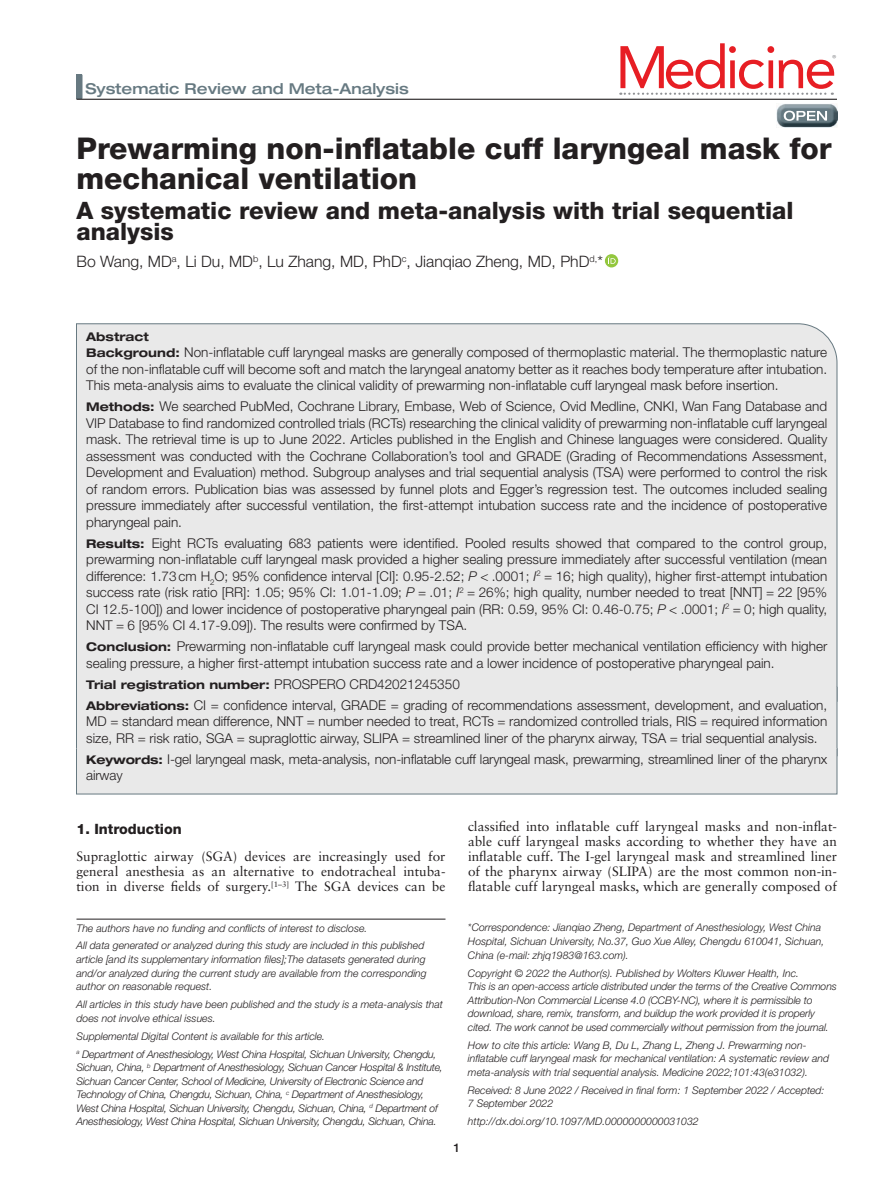
<style>
.page{position:relative;width:891px;height:1188px;background:#fff}
.page>*{position:absolute;margin:0;border:0;box-sizing:border-box;transform-origin:0 0}
.t1{font:59.4px "Avenir";letter-spacing:-.06em;color:#e71e24}
.t2{font:800 30px/30px "Helvetica Neue LT Std";color:#231f20}
.t3{font:800 24px/21px "Helvetica Neue LT Std";color:#231f20}
.t4{font:300 15.75px "Helvetica Neue LT Std";color:#231f20}
.t5{font:500 expanded 15px "Helvetica Neue LT Std";color:#667981}
.t6{font:800 14.25px "Helvetica Neue LT Std";color:#231f20}
.t7{font:300 13.5px/16.5px "Helvetica Neue LT Std";color:#231f20;text-align:justify}
.t8{font:13.5px/15px "Sabon LT Std";color:#231f20;text-align:justify}
.t9{font:700 expanded 12px "Helvetica Neue LT Std";color:#231f20}
.t10{font:500 12px "Helvetica Neue LT Std";color:#231f20}
.t11{font:italic 300 10.5px/13.5px "Helvetica Neue LT Std";color:#231f20}
.t12{font:italic 300 10.5px/13.5px "Helvetica Neue LT Std";letter-spacing:-.02em;color:#231f20}
.t13{font:500 10.35px "Akzidenz Grotesk BE";color:#909295}
.s1{font-weight:700;font-stretch:expanded;font-size:12px}
.s2{font-style:italic}
.s3{font-weight:300;font-stretch:normal;font-size:13.5px}
</style>
<div class="page">
<div style="left:76px;top:74px;width:6px;height:25px;background:#677981"></div>
<hr style="left:76px;top:99px;width:761px;height:1px;background:#231f20">
<img style="left:776px;top:104px;width:61px;height:24px">
<svg style="left:784px;top:111px;width:43px;height:10px"></svg>
<svg style="left:620px;top:93px;width:213px;height:2px"></svg>
<div style="left:76px;top:323px;width:762px;height:380px;background:#e9e9e9"></div>
<div style="left:76px;top:687px;width:761px;height:70px;background:#e9e9e9"></div>
<div style="left:76px;top:748px;width:761px;height:46px;background:#e9e9e9"></div>
<div style="left:605px;top:254px;width:13px;height:13px;background:#93c73e;border-radius:50%"></div>
<svg style="left:608px;top:257px;width:8px;height:7px"></svg>
<hr style="left:76px;top:919px;width:370px;height:1px;background:#231f20">
<p class="t5" style="left:86px;top:80px;width:325px">Systematic Review and Meta-Analysis</p>
<h1 class="t1" style="left:615px;top:33px;width:223px">Medicine</h1>
<p class="t13" style="left:832px;top:52px;width:6px">®</p>
<h2 class="t2" style="left:76px;top:134px;width:757px">Prewarming non-inflatable cuff laryngeal mask for mechanical ventilation</h2>
<h3 class="t3" style="left:76px;top:200px;width:719px">A systematic review and meta-analysis with trial sequential analysis</h3>
<p class="t4" style="left:76px;top:252px;width:528px">Bo Wang, MD<sup>a</sup>, Li Du, MD<sup>b</sup>, Lu Zhang, MD, PhD<sup>c</sup>, Jianqiao Zheng, MD, PhD<sup>d,</sup>*</p>
<p class="t9" style="left:86px;top:329px;width:64px">Abstract</p>
<p class="t7" style="left:86px;top:344px;width:743px"><span class="s1">Background:</span> Non-inflatable cuff laryngeal masks are generally composed of thermoplastic material. The thermoplastic nature of the non-inflatable cuff will become soft and match the laryngeal anatomy better as it reaches body temperature after intubation.<br>This meta-analysis aims to evaluate the clinical validity of prewarming non-inflatable cuff laryngeal mask before insertion.</p>
<p class="t7" style="left:86px;top:398px;width:743px"><span class="s1">Methods:</span> We searched PubMed, Cochrane Library, Embase, Web of Science, Ovid Medline, CNKI, Wan Fang Database and VIP Database to find randomized controlled trials (RCTs) researching the clinical validity of prewarming non-inflatable cuff laryngeal mask. The retrieval time is up to June 2022. Articles published in the English and Chinese languages were considered. Quality assessment was conducted with the Cochrane Collaboration’s tool and GRADE (Grading of Recommendations Assessment, Development and Evaluation) method. Subgroup analyses and trial sequential analysis (TSA) were performed to control the risk of random errors. Publication bias was assessed by funnel plots and Egger’s regression test. The outcomes included sealing pressure immediately after successful ventilation, the first-attempt intubation success rate and the incidence of postoperative pharyngeal pain.</p>
<p class="t7" style="left:86px;top:535px;width:743px"><span class="s1">Results:</span> Eight RCTs evaluating 683 patients were identified. Pooled results showed that compared to the control group, prewarming non-inflatable cuff laryngeal mask provided a higher sealing pressure immediately after successful ventilation (mean difference: 1.73cm H<sub>2</sub>O; 95% confidence interval [CI]: 0.95-2.52; <span class="s2">P</span> &lt; .0001; <span class="s2">I</span><sup>2</sup> = 16; high quality), higher first-attempt intubation success rate (risk ratio [RR]: 1.05; 95% CI: 1.01-1.09; <span class="s2">P</span> = .01; <span class="s2">I</span><sup>2</sup> = 26%; high quality, number needed to treat [NNT] = 22 [95% CI 12.5-100]) and lower incidence of postoperative pharyngeal pain (RR: 0.59, 95% CI: 0.46-0.75; <span class="s2">P</span> &lt; .0001; <span class="s2">I</span><sup>2</sup> = 0; high quality, NNT = 6 [95% CI 4.17-9.09]). The results were confirmed by TSA.</p>
<p class="t7" style="left:86px;top:638px;width:743px"><span class="s1">Conclusion:</span> Prewarming non-inflatable cuff laryngeal mask could provide better mechanical ventilation efficiency with higher sealing pressure, a higher first-attempt intubation success rate and a lower incidence of postoperative pharyngeal pain.</p>
<p class="t9" style="left:86px;top:677px;width:375px">Trial registration number: <span class="s3">PROSPERO CRD42021245350</span></p>
<p class="t7" style="left:86px;top:697px;width:743px"><span class="s1">Abbreviations:</span> CI = confidence interval, GRADE = grading of recommendations assessment, development, and evaluation, MD = standard mean difference, NNT = number needed to treat, RCTs = randomized controlled trials, RIS = required information size, RR = risk ratio, SGA = supraglottic airway, SLIPA = streamlined liner of the pharynx airway, TSA = trial sequential analysis.</p>
<p class="t7" style="left:86px;top:751px;width:743px"><span class="s1">Keywords:</span> I-gel laryngeal mask, meta-analysis, non-inflatable cuff laryngeal mask, prewarming, streamlined liner of the pharynx airway</p>
<p class="t6" style="left:76px;top:821px;width:107px">1. Introduction</p>
<p class="t8" style="left:76px;top:849px;width:371px">Supraglottic airway (SGA) devices are increasingly used for general anesthesia as an alternative to endotracheal intuba&shy;tion in diverse fields of surgery.<sup>[1–3]</sup> The SGA devices can be</p>
<p class="t8" style="left:468px;top:819px;width:371px">classified into inflatable cuff laryngeal masks and non-inflat&shy;able cuff laryngeal masks according to whether they have an inflatable cuff. The I-gel laryngeal mask and streamlined liner of the pharynx airway (SLIPA) are the most common non-in&shy;flatable cuff laryngeal masks, which are generally composed of</p>
<p class="t11" style="left:76px;top:919px;width:349px;line-height:18px">The authors have no funding and conflicts of interest to disclose.<br>All data generated or analyzed during this study are included in this published</p>
<p class="t11" style="left:76px;top:952px;width:352px;text-align:justify">article [and its supplementary information files];The datasets generated during and/or analyzed during the current study are available from the corresponding author on reasonable request.</p>
<p class="t11" style="left:76px;top:997px;width:368px">All articles in this study have been published and the study is a meta-analysis that does not involve ethical issues.</p>
<p class="t12" style="left:76px;top:1027px;width:362px;line-height:18px">Supplemental Digital Content is available for this article.<br><sup>a</sup> Department of Anesthesiology, West China Hospital, Sichuan University, Chengdu,</p>
<p class="t12" style="left:76px;top:1060px;width:368px">Sichuan, China, <sup>b</sup> Department of Anesthesiology, Sichuan Cancer Hospital &amp; Institute, Sichuan Cancer Center, School of Medicine, University of Electronic Science and Technology of China, Chengdu, Sichuan, China, <sup>c</sup> Department of Anesthesiology, West China Hospital, Sichuan University, Chengdu, Sichuan, China, <sup>d</sup> Department of Anesthesiology, West China Hospital, Sichuan University, Chengdu, Sichuan, China.</p>
<p class="t10" style="left:453px;top:1140px;width:8px">1</p>
<p class="t11" style="left:468px;top:921px;width:358px">*Correspondence: Jianqiao Zheng, Department of Anesthesiology, West China<br>Hospital, Sichuan University, No.37, Guo Xue Alley, Chengdu 610041, Sichuan,<br>China (e-mail: zhjq1983@163.com).</p>
<p class="t11" style="left:468px;top:966px;width:370px">Copyright © 2022 the Author(s). Published by Wolters Kluwer Health, Inc.<br>This is an open-access article distributed under the terms of the Creative Commons Attribution-Non Commercial License 4.0 (CCBY-NC), where it is permissible to download, share, remix, transform, and buildup the work provided it is properly cited. The work cannot be used commercially without permission from the journal.</p>
<p class="t11" style="left:468px;top:1038px;width:363px">How to cite this article: Wang B, Du L, Zhang L, Zheng J. Prewarming non&shy;inflatable cuff laryngeal mask for mechanical ventilation: A systematic review and meta-analysis with trial sequential analysis. Medicine 2022;101:43(e31032).</p>
<p class="t11" style="left:468px;top:1083px;width:358px">Received: 8 June 2022 / Received in final form: 1 September 2022 / Accepted:<br>7 September 2022</p>
<p class="t11" style="left:468px;top:1114px;width:232px">http://dx.doi.org/10.1097/MD.0000000000031032</p>
</div>
